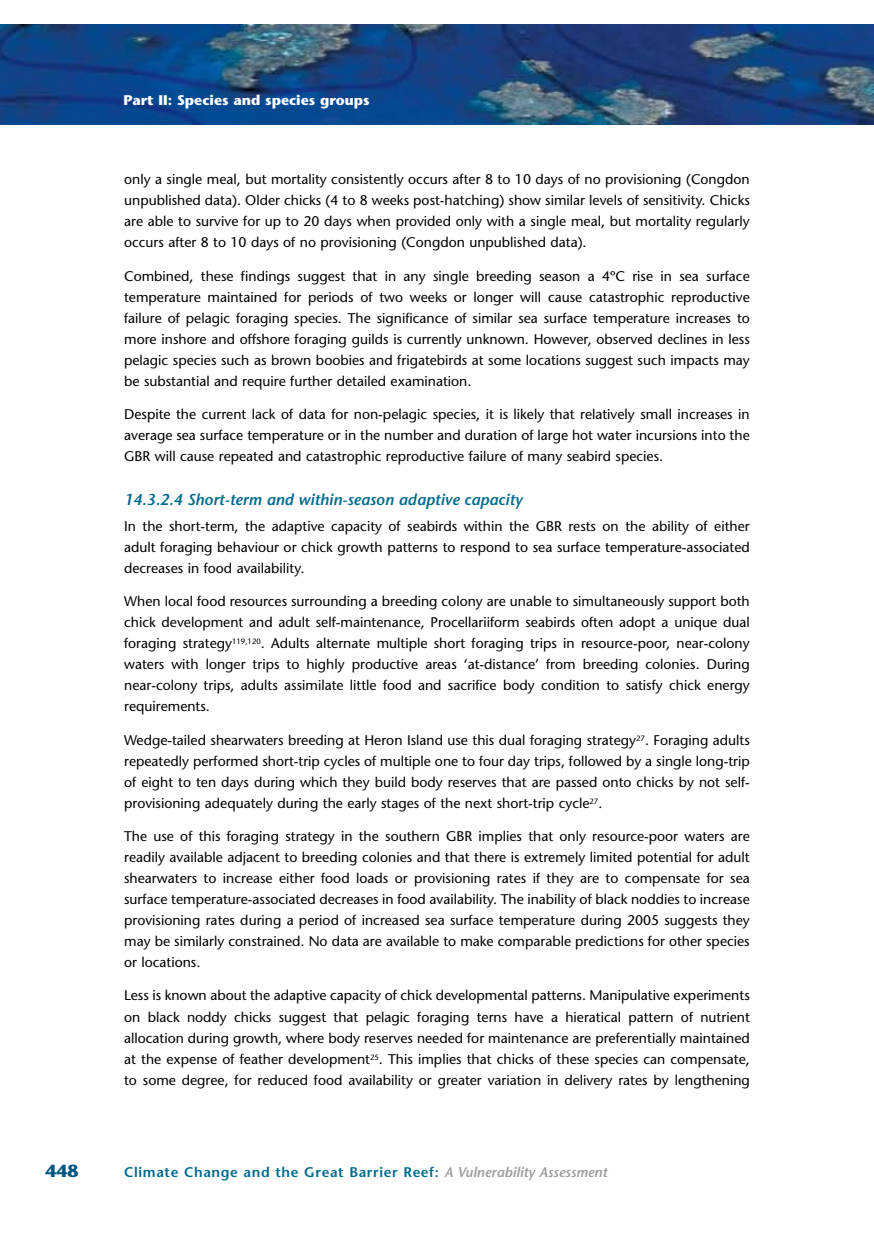
<style>
.page{position:relative;width:874px;height:1241px;background:#fff}
.page>*{position:absolute;margin:0;border:0;box-sizing:border-box;transform-origin:0 0}
.t1{font:700 17.5px "Stone Sans";color:#005782}
.t2{font:italic 600 15.75px "Stone Sans";color:#006a8d}
.t3{font:14px/21px "Stone Sans";color:#000;text-align:justify}
.t4{font:600 14px "Stone Sans";letter-spacing:.045em;color:#006a8d}
.t5{font:700 14px "Stone Sans";color:#fff}
.s1{font-style:italic;color:#9c9d9f}
</style>
<div class="page">
<img style="left:0;top:25px;width:874px;height:99px">
<p class="t5" style="left:123px;top:92px;width:248px">Part II: Species and species groups</p>
<p class="t3" style="left:124px;top:169px;width:627px">only a single meal, but mortality consistently occurs after 8 to 10 days of no provisioning (Congdon unpublished data). Older chicks (4 to 8 weeks post-hatching) show similar levels of sensitivity. Chicks are able to survive for up to 20 days when provided only with a single meal, but mortality regularly occurs after 8 to 10 days of no provisioning (Congdon unpublished data).</p>
<p class="t3" style="left:124px;top:265px;width:627px">Combined, these findings suggest that in any single breeding season a 4ºC rise in sea surface temperature maintained for periods of two weeks or longer will cause catastrophic reproductive failure of pelagic foraging species. The significance of similar sea surface temperature increases to more inshore and offshore foraging guilds is currently unknown. However, observed declines in less pelagic species such as brown boobies and frigatebirds at some locations suggest such impacts may be substantial and require further detailed examination.</p>
<p class="t3" style="left:124px;top:404px;width:626px">Despite the current lack of data for non-pelagic species, it is likely that relatively small increases in average sea surface temperature or in the number and duration of large hot water incursions into the GBR will cause repeated and catastrophic reproductive failure of many seabird species.</p>
<p class="t2" style="left:124px;top:489px;width:399px">14.3.2.4 Short-term and within-season adaptive capacity</p>
<p class="t3" style="left:124px;top:515px;width:627px">In the short-term, the adaptive capacity of seabirds within the GBR rests on the ability of either adult foraging behaviour or chick growth patterns to respond to sea surface temperature-associated decreases in food availability.</p>
<p class="t3" style="left:124px;top:590px;width:627px">When local food resources surrounding a breeding colony are unable to simultaneously support both chick development and adult self-maintenance, Procellariiform seabirds often adopt a unique dual foraging strategy<sup>119,120</sup>. Adults alternate multiple short foraging trips in resource-poor, near-colony waters with longer trips to highly productive areas ‘at-distance’ from breeding colonies. During near-colony trips, adults assimilate little food and sacrifice body condition to satisfy chick energy requirements.</p>
<p class="t3" style="left:124px;top:729px;width:627px">Wedge-tailed shearwaters breeding at Heron Island use this dual foraging strategy<sup>27</sup>. Foraging adults repeatedly performed short-trip cycles of multiple one to four day trips, followed by a single long-trip of eight to ten days during which they build body reserves that are passed onto chicks by not self&shy;provisioning adequately during the early stages of the next short-trip cycle<sup>27</sup>.</p>
<p class="t3" style="left:124px;top:825px;width:627px">The use of this foraging strategy in the southern GBR implies that only resource-poor waters are readily available adjacent to breeding colonies and that there is extremely limited potential for adult shearwaters to increase either food loads or provisioning rates if they are to compensate for sea surface temperature-associated decreases in food availability. The inability of black noddies to increase provisioning rates during a period of increased sea surface temperature during 2005 suggests they may be similarly constrained. No data are available to make comparable predictions for other species or locations.</p>
<p class="t3" style="left:124px;top:984px;width:627px">Less is known about the adaptive capacity of chick developmental patterns. Manipulative experiments on black noddy chicks suggest that pelagic foraging terns have a hieratical pattern of nutrient allocation during growth, where body reserves needed for maintenance are preferentially maintained at the expense of feather development<sup>25</sup>. This implies that chicks of these species can compensate, to some degree, for reduced food availability or greater variation in delivery rates by lengthening</p>
<p class="t1" style="left:45px;top:1160px;width:35px">448</p>
<p class="t4" style="left:124px;top:1163px;width:484px">Climate Change and the Great Barrier Reef: <span class="s1">A Vulnerability Assessment</span></p>
</div>
